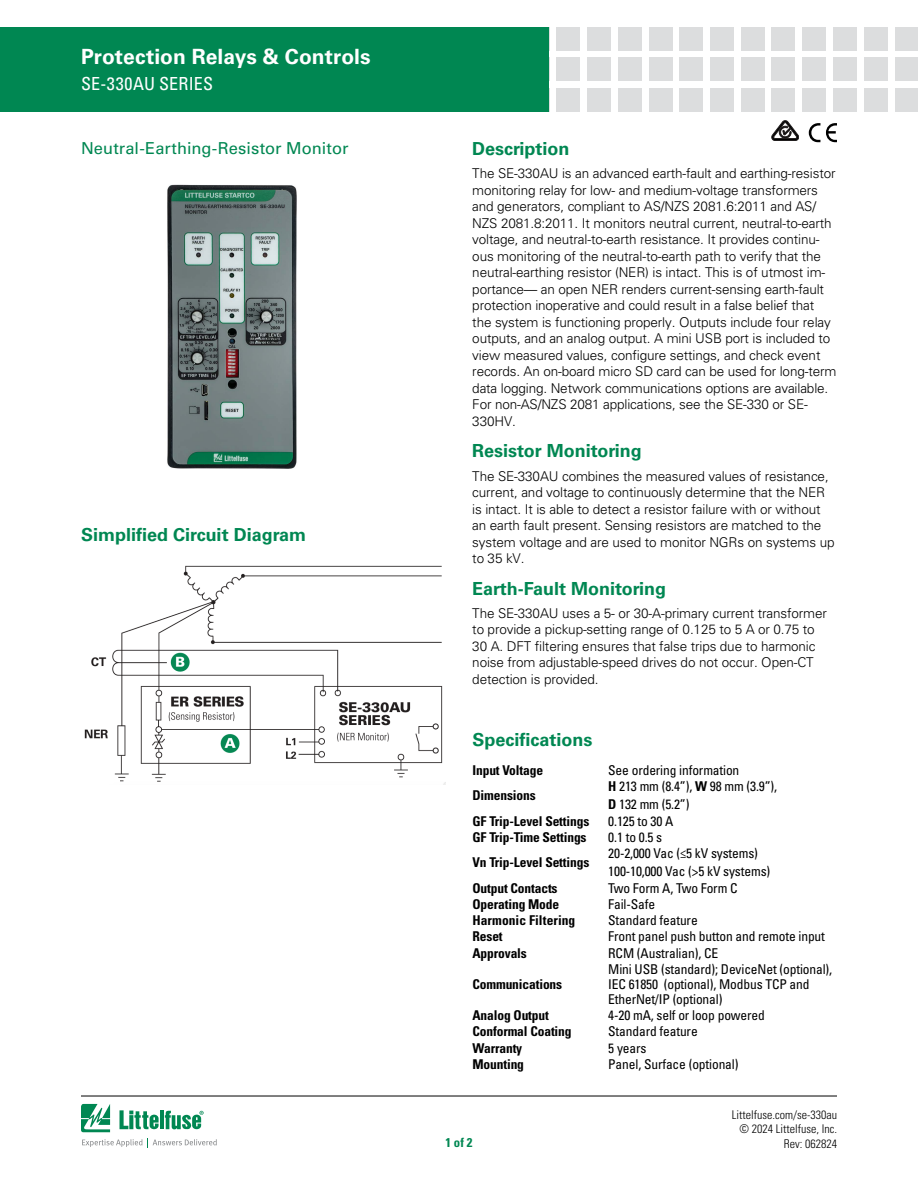
<style>
.page{position:relative;width:918px;height:1188px;background:#fff}
.page>*{position:absolute;margin:0;border:0;box-sizing:border-box;transform-origin:0 0}
.t1{font:700 21px "Univers LT Std";letter-spacing:.005em;color:#fff}
.FACTS_HEAD{font:700 18px "Univers LT Std";color:#008752}
.t2{font:condensed 18px "Univers LT Std";letter-spacing:.015em;color:#fff}
.PRODUCT_SUBHEAD{font:16.5px "Univers LT Std";color:#008752}
.t3{font:300 13.5px/16.5px "Univers LT Std";letter-spacing:-.01em;color:#000}
.Specifications_Nested_style{font:condensed 13.5px/15px "Univers LT Std";letter-spacing:-.01em;color:#000}
.Specifications_Nested_style-2{font:700 condensed 13.5px "Univers LT Std";letter-spacing:-.01em;color:#000}
.Body_1{font:700 condensed 13.5px "Univers LT Std";letter-spacing:.005em;color:#000}
.t4{font:700 condensed 12.75px "Univers LT Std";color:#008752}
.t5{font:300 condensed 12px/14.4px "Univers LT Std";color:#000;text-align:right}
.s1{font-weight:700}
</style>
<div class="page">
<svg style="left:81px;top:1104px;width:29px;height:28px"></svg>
<hr style="left:160px;top:1111px;width:4px;height:18px;background:#008752">
<svg style="left:165px;top:1111px;width:39px;height:18px"></svg>
<svg style="left:120px;top:1110px;width:39px;height:19px"></svg>
<svg style="left:82px;top:1139px;width:60px;height:8px"></svg>
<svg style="left:152px;top:1139px;width:65px;height:7px"></svg>
<hr style="left:81px;top:1096px;width:756px;height:1px;background:#000">
<div style="left:557px;top:27px;width:23px;height:23px;background:#dcddde"></div>
<div style="left:557px;top:58px;width:23px;height:23px;background:#dcddde"></div>
<div style="left:557px;top:88px;width:23px;height:24px;background:#dcddde"></div>
<div style="left:587px;top:27px;width:24px;height:23px;background:#dcddde"></div>
<div style="left:587px;top:58px;width:24px;height:23px;background:#dcddde"></div>
<div style="left:587px;top:88px;width:24px;height:24px;background:#dcddde"></div>
<div style="left:618px;top:27px;width:24px;height:23px;background:#dcddde"></div>
<div style="left:618px;top:58px;width:24px;height:23px;background:#dcddde"></div>
<div style="left:618px;top:88px;width:24px;height:24px;background:#dcddde"></div>
<div style="left:649px;top:27px;width:23px;height:23px;background:#dcddde"></div>
<div style="left:649px;top:58px;width:23px;height:23px;background:#dcddde"></div>
<div style="left:649px;top:88px;width:23px;height:24px;background:#dcddde"></div>
<div style="left:679px;top:27px;width:24px;height:23px;background:#dcddde"></div>
<div style="left:679px;top:58px;width:24px;height:23px;background:#dcddde"></div>
<div style="left:679px;top:88px;width:24px;height:24px;background:#dcddde"></div>
<div style="left:710px;top:27px;width:24px;height:23px;background:#dcddde"></div>
<div style="left:710px;top:58px;width:24px;height:23px;background:#dcddde"></div>
<div style="left:710px;top:88px;width:24px;height:24px;background:#dcddde"></div>
<div style="left:741px;top:27px;width:23px;height:23px;background:#dcddde"></div>
<div style="left:741px;top:58px;width:23px;height:23px;background:#dcddde"></div>
<div style="left:741px;top:88px;width:23px;height:24px;background:#dcddde"></div>
<div style="left:772px;top:27px;width:23px;height:23px;background:#dcddde"></div>
<div style="left:772px;top:58px;width:23px;height:23px;background:#dcddde"></div>
<div style="left:772px;top:88px;width:23px;height:24px;background:#dcddde"></div>
<div style="left:833px;top:27px;width:24px;height:23px;background:#dcddde"></div>
<div style="left:833px;top:58px;width:24px;height:23px;background:#dcddde"></div>
<div style="left:833px;top:88px;width:24px;height:24px;background:#dcddde"></div>
<div style="left:802px;top:27px;width:24px;height:23px;background:#dcddde"></div>
<div style="left:802px;top:58px;width:24px;height:23px;background:#dcddde"></div>
<div style="left:802px;top:88px;width:24px;height:24px;background:#dcddde"></div>
<div style="left:864px;top:27px;width:23px;height:23px;background:#dcddde"></div>
<div style="left:864px;top:58px;width:23px;height:23px;background:#dcddde"></div>
<div style="left:864px;top:88px;width:23px;height:24px;background:#dcddde"></div>
<div style="left:895px;top:27px;width:23px;height:23px;background:#dcddde"></div>
<div style="left:895px;top:58px;width:23px;height:23px;background:#dcddde"></div>
<div style="left:895px;top:88px;width:23px;height:24px;background:#dcddde"></div>
<div style="left:0;top:27px;width:549px;height:85px;background:#008752"></div>
<img style="left:167px;top:184px;width:130px;height:285px">
<img style="left:84px;top:565px;width:362px;height:220px">
<svg style="left:772px;top:121px;width:27px;height:20px"></svg>
<svg style="left:809px;top:123px;width:11px;height:19px"></svg>
<svg style="left:826px;top:123px;width:11px;height:19px"></svg>
<h1 class="t1" style="left:81px;top:44px;width:291px">Protection Relays &amp; Controls</h1>
<h2 class="t2" style="left:81px;top:72px;width:134px">SE-330AU SERIES</h2>
<p class="PRODUCT_SUBHEAD" style="left:81px;top:138px;width:269px">Neutral-Earthing-Resistor Monitor</p>
<p class="FACTS_HEAD" style="left:472px;top:138px;width:99px">Description</p>
<p class="t3" style="left:472px;top:165px;width:366px">The SE-330AU is an advanced earth-fault and earthing-resistor monitoring relay for low- and medium-voltage transformers and generators, compliant to AS/NZS 2081.6:2011 and AS/ NZS 2081.8:2011. It monitors neutral current, neutral-to-earth voltage, and neutral-to-earth resistance. It provides continu&shy;ous monitoring of the neutral-to-earth path to verify that the neutral-earthing resistor (NER) is intact. This is of utmost im&shy;portance— an open NER renders current-sensing earth-fault protection inoperative and could result in a false belief that the system is functioning properly. Outputs include four relay outputs, and an analog output. A mini USB port is included to view measured values, configure settings, and check event records. An on-board micro SD card can be used for long-term data logging. Network communications options are available.<br>For non-AS/NZS 2081 applications, see the SE-330 or SE-330HV.</p>
<p class="FACTS_HEAD" style="left:472px;top:441px;width:171px">Resistor Monitoring</p>
<p class="t3" style="left:472px;top:468px;width:364px">The SE-330AU combines the measured values of resistance, current, and voltage to continuously determine that the NER is intact. It is able to detect a resistor failure with or without an earth fault present. Sensing resistors are matched to the system voltage and are used to monitor NGRs on systems up to 35 kV.</p>
<p class="FACTS_HEAD" style="left:472px;top:578px;width:195px">Earth-Fault Monitoring</p>
<p class="t3" style="left:472px;top:605px;width:356px">The SE-330AU uses a 5- or 30-A-primary current transformer to provide a pickup-setting range of 0.125 to 5 A or 0.75 to 30 A. DFT filtering ensures that false trips due to harmonic noise from adjustable-speed drives do not occur. Open-CT detection is provided.</p>
<p class="FACTS_HEAD" style="left:81px;top:524px;width:227px">Simplified Circuit Diagram</p>
<p class="FACTS_HEAD" style="left:472px;top:729px;width:122px">Specifications</p>
<p class="Specifications_Nested_style-2" style="left:472px;top:762px;width:72px">Input Voltage</p>
<p class="Specifications_Nested_style" style="left:608px;top:762px;width:133px">See ordering information</p>
<p class="Specifications_Nested_style-2" style="left:472px;top:787px;width:65px">Dimensions</p>
<p class="Specifications_Nested_style" style="left:608px;top:779px;width:170px"><span class="s1">H</span> 213 mm (8.4”), <span class="s1">W</span> 98 mm (3.9”),</p>
<p class="Specifications_Nested_style" style="left:608px;top:797px;width:83px"><span class="s1">D</span> 132 mm (5.2”)</p>
<p class="Specifications_Nested_style-2" style="left:472px;top:813px;width:118px">GF Trip-Level Settings</p>
<p class="Specifications_Nested_style" style="left:608px;top:813px;width:67px">0.125 to 30 A</p>
<p class="Specifications_Nested_style-2" style="left:472px;top:829px;width:116px">GF Trip-Time Settings</p>
<p class="Specifications_Nested_style" style="left:608px;top:829px;width:55px">0.1 to 0.5 s</p>
<p class="Specifications_Nested_style-2" style="left:472px;top:854px;width:118px">Vn Trip-Level Settings</p>
<p class="Specifications_Nested_style" style="left:608px;top:846px;width:151px">20-2,000 Vac (≤5 kV systems)</p>
<p class="Specifications_Nested_style" style="left:608px;top:864px;width:163px">100-10,000 Vac (&gt;5 kV systems)</p>
<p class="Specifications_Nested_style-2" style="left:472px;top:880px;width:87px">Output Contacts</p>
<p class="Specifications_Nested_style" style="left:608px;top:880px;width:131px">Two Form A, Two Form C</p>
<p class="Specifications_Nested_style-2" style="left:472px;top:896px;width:88px">Operating Mode</p>
<p class="Specifications_Nested_style" style="left:608px;top:896px;width:48px">Fail-Safe</p>
<p class="Body_1" style="left:472px;top:912px;width:104px">Harmonic Filtering</p>
<p class="Specifications_Nested_style" style="left:608px;top:913px;width:91px">Standard feature</p>
<p class="Specifications_Nested_style-2" style="left:472px;top:928px;width:32px">Reset</p>
<p class="Specifications_Nested_style" style="left:608px;top:929px;width:218px">Front panel push button and remote input</p>
<p class="Specifications_Nested_style-2" style="left:472px;top:945px;width:56px">Approvals</p>
<p class="Specifications_Nested_style" style="left:608px;top:945px;width:111px">RCM (Australian), CE</p>
<p class="Specifications_Nested_style-2" style="left:472px;top:976px;width:91px">Communications</p>
<p class="Specifications_Nested_style" style="left:608px;top:961px;width:225px">Mini USB (standard); DeviceNet (optional),<br>IEC 61850 (optional), Modbus TCP and<br>EtherNet/IP (optional)</p>
<p class="Specifications_Nested_style-2" style="left:472px;top:1007px;width:78px">Analog Output</p>
<p class="Specifications_Nested_style" style="left:608px;top:1008px;width:158px">4-20 mA, self or loop powered</p>
<p class="Specifications_Nested_style-2" style="left:472px;top:1023px;width:101px">Conformal Coating</p>
<p class="Specifications_Nested_style" style="left:608px;top:1024px;width:91px">Standard feature</p>
<p class="Specifications_Nested_style-2" style="left:472px;top:1040px;width:51px">Warranty</p>
<p class="Specifications_Nested_style" style="left:608px;top:1040px;width:40px">5 years</p>
<p class="Specifications_Nested_style-2" style="left:472px;top:1056px;width:53px">Mounting</p>
<p class="Specifications_Nested_style" style="left:608px;top:1056px;width:132px">Panel, Surface (optional)</p>
<p class="t5" style="left:732px;top:1107px;width:107px">Littelfuse.com/se-330au © 2024 Littelfuse, Inc.</p>
<p class="t4" style="left:445px;top:1134px;width:29px">1 of 2</p>
<p class="t5" style="left:784px;top:1136px;width:55px">Rev: 062824</p>
</div>
